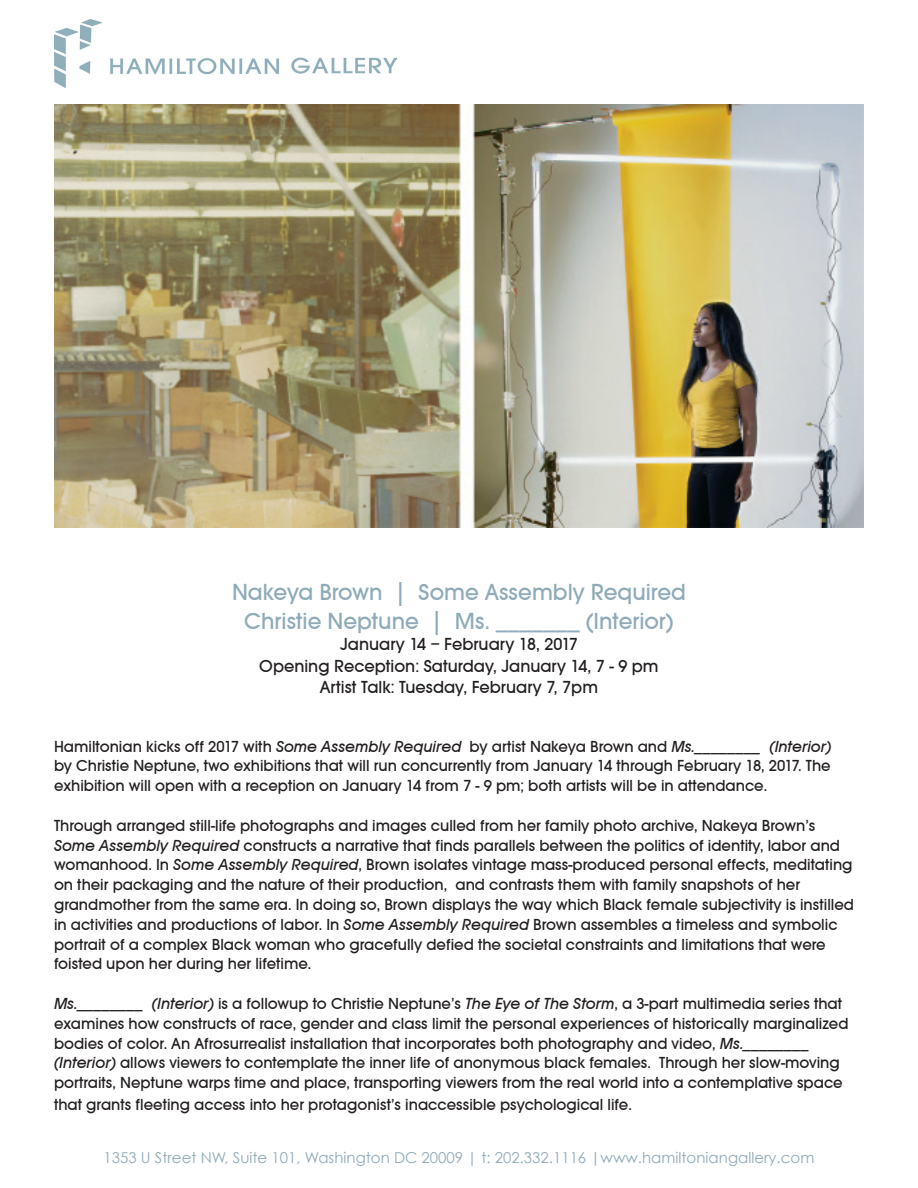
<style>
.page{position:relative;width:918px;height:1188px;background:#fff}
.page>*{position:absolute;margin:0;border:0;box-sizing:border-box;transform-origin:0 0}
.t1{font:24px "Avant Garde Md ITCTT";color:#8fabb9}
.t2{font:18px "Avant Garde Md ITCTT";color:#231f20}
.t3{font:16.5px/19.8px "Avant Garde Md ITCTT";color:#231f20}
.t4{font:15px "Century Gothic";color:#8fabb9}
.s1{font-family:"Avant Garde Md ITCTT Oblique"}
</style>
<div class="page">
<img style="left:54px;top:20px;width:342px;height:67px">
<img style="left:54px;top:104px;width:810px;height:424px">
<p class="t1" style="left:232px;top:578px;width:455px">Nakeya Brown | Some Assembly Required</p>
<p class="t1" style="left:244px;top:607px;width:431px">Christie Neptune | Ms. _______ (Interior)</p>
<p class="t2" style="left:340px;top:634px;width:239px">January 14 – February 18, 2017</p>
<p class="t2" style="left:259px;top:655px;width:401px">Opening Reception: Saturday, January 14, 7 - 9 pm</p>
<p class="t2" style="left:320px;top:677px;width:280px">Artist Talk: Tuesday, February 7, 7pm</p>
<p class="t3" style="left:54px;top:736px;width:779px;text-align:justify">Hamiltonian kicks off 2017 with <span class="s1">Some Assembly Required</span> by artist Nakeya Brown and <span class="s1">Ms.________ (Interior) </span>by Christie Neptune, two exhibitions that will run concurrently from January 14 through February 18, 2017. The exhibition will open with a reception on January 14 from 7 - 9 pm; both artists will be in attendance.</p>
<p class="t3" style="left:54px;top:815px;width:802px">Through arranged still-life photographs and images culled from her family photo archive, Nakeya Brown’s <span class="s1">Some Assembly Required</span> constructs a narrative that finds parallels between the politics of identity, labor and womanhood. In <span class="s1">Some Assembly Required</span>, Brown isolates vintage mass-produced personal effects, meditating on their packaging and the nature of their production, and contrasts them with family snapshots of her grandmother from the same era. In doing so, Brown displays the way which Black female subjectivity is instilled in activities and productions of labor. In <span class="s1">Some Assembly Required</span> Brown assembles a timeless and symbolic portrait of a complex Black woman who gracefully defied the societal constraints and limitations that were foisted upon her during her lifetime.</p>
<p class="t3" style="left:54px;top:994px;width:796px"><span class="s1">Ms.________ (Interior)</span> is a followup to Christie Neptune’s <span class="s1">The Eye of The Storm</span>, a 3-part multimedia series that examines how constructs of race, gender and class limit the personal experiences of historically marginalized bodies of color. An Afrosurrealist installation that incorporates both photography and video, <span class="s1">Ms.________ (Interior)</span> allows viewers to contemplate the inner life of anonymous black females. Through her slow-moving portraits, Neptune warps time and place, transporting viewers from the real world into a contemplative space</p>
<p class="t3" style="left:54px;top:1094px;width:579px">that grants fleeting access into her protagonist’s inaccessible psychological life.</p>
<p class="t4" style="left:104px;top:1149px;width:712px">1353 U Street NW, Suite 101, Washington DC 20009 | t: 202.332.1116 |www.hamiltoniangallery.com</p>
</div>
